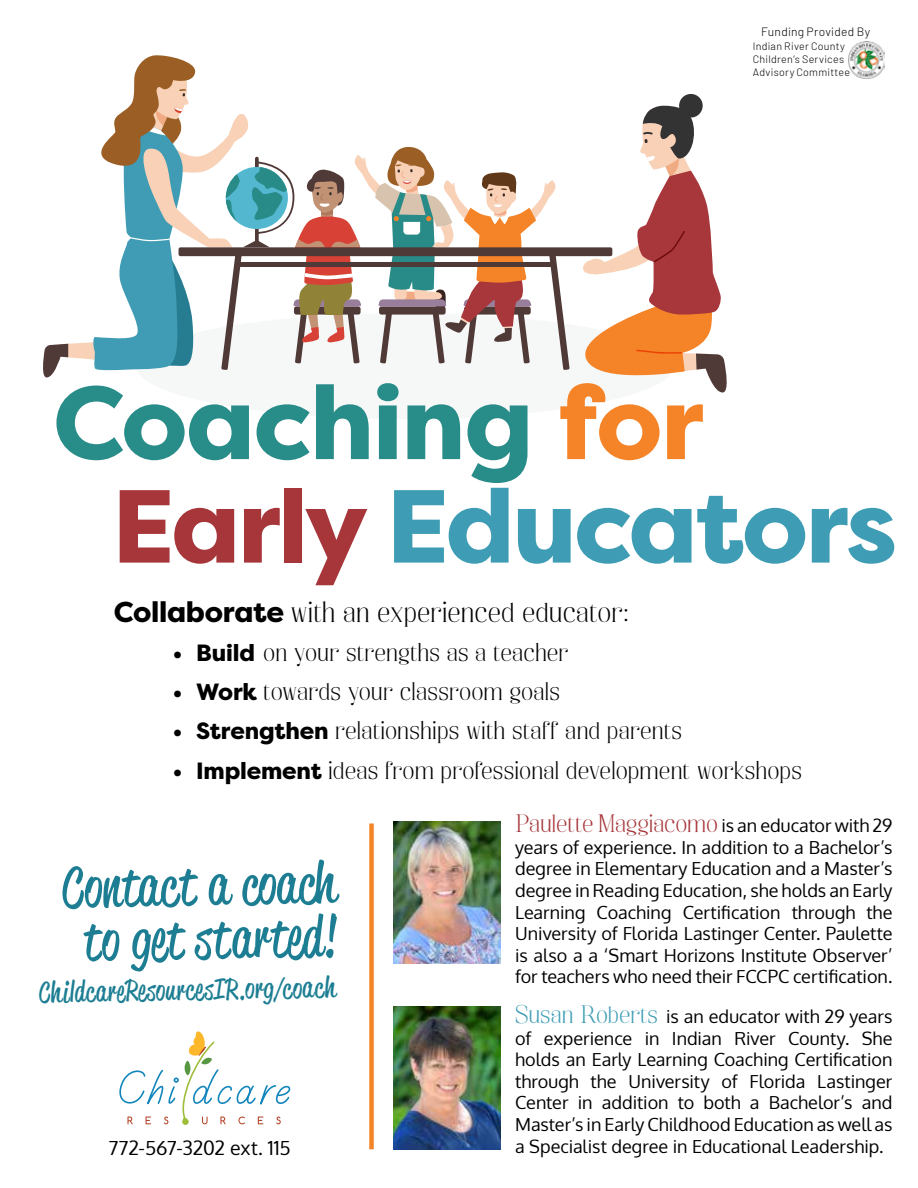
<style>
.page{position:relative;width:918px;height:1188px;background:#fff}
.page>*{position:absolute;margin:0;border:0;box-sizing:border-box;transform-origin:0 0}
.t1{font:800 103.5px/103.5px "Filson Pro";letter-spacing:-.02em;color:#3e9db4}
.t2{font:55.95px/53.6px "Reklame Script";color:#1d7e93;text-align:center}
.t3{font:28.65px "Reklame Script";color:#1d7e93}
.t4{font:20.85px "Palash";color:#000}
.t5{font:19.5px "Oxygen";color:#000}
.t6{font:18.3px "Palash";color:#000}
.t7{font:18px/21.6px "Oxygen";color:#000;text-align:justify}
.t8{font:18px "Palash";letter-spacing:-.01em;color:#a7363b}
.t9{font:300 12px "Barlow";letter-spacing:.02em;color:#000}
.t10{font:300 10.65px/12.9px "Barlow";letter-spacing:.025em;color:#000}
.s1{color:#288c89}
.s2{color:#f58428}
.s3{color:#a7363b}
.s4{font-family:"Filson Pro";font-weight:800;font-size:28.65px}
.s5{font-family:"Filson Pro";font-weight:800;font-size:23.55px}
.s6{font-family:"Oxygen";color:#000}
.s7{font-family:"Palash";color:#3e9db4}
</style>
<div class="page">
<div style="left:136px;top:313px;width:538px;height:106px;background:#f6f7f7;border-radius:50%"></div>
<svg style="left:43px;top:55px;width:684px;height:338px"></svg>
<svg style="left:119px;top:1031px;width:172px;height:94px"></svg>
<img style="left:394px;top:1007px;width:106px;height:142px">
<img style="left:394px;top:821px;width:106px;height:143px">
<img style="left:848px;top:41px;width:37px;height:38px">
<div style="left:369px;top:824px;width:5px;height:325px;background:#f58428"></div>
<p class="t9" style="left:761px;top:24px;width:110px">Funding Provided By</p>
<p class="t10" style="left:753px;top:40px;width:99px">Indian River County<br>Children’s Services<br>Advisory Committee</p>
<h1 class="t1" style="left:112px;top:373px;width:787px;text-indent:-59px"><span class="s1">Coaching</span> <span class="s2">for<br></span><span class="s3">Early</span> Educators</h1>
<p class="t4" style="left:114px;top:603px;width:517px"><span class="s4">Collaborate</span> with an experienced educator:</p>
<p class="t6" style="left:173px;top:644px;width:398px"><span class="s5">• Build</span> on your strengths as a teacher</p>
<p class="t6" style="left:173px;top:683px;width:389px"><span class="s5">• Work</span> towards your classroom goals</p>
<p class="t6" style="left:173px;top:722px;width:511px"><span class="s5">• Strengthen</span> relationships with staff and parents</p>
<p class="t6" style="left:173px;top:762px;width:631px"><span class="s5">• Implement</span> ideas from professional development workshops</p>
<h2 class="t2" style="left:61px;top:860px;width:276px;rotate:-1deg">Contact a coach to get started!</h2>
<h3 class="t3" style="left:39px;top:973px;width:298px;rotate:-1deg">ChildcareResourcesIR.org/coach</h3>
<p class="t5" style="left:108px;top:1135px;width:184px">772-567-3202 ext. 115</p>
<p class="t8" style="left:515px;top:815px;width:379px">Paulette Maggiacomo <span class="s6">is an educator with 29</span></p>
<p class="t7" style="left:515px;top:837px;width:379px">years of experience. In addition to a Bachelor’s degree in Elementary Education and a Master’s degree in Reading Education, she holds an Early Learning Coaching Certification through the University of Florida Lastinger Center. Paulette is also a a ‘Smart Horizons Institute Observer’ for teachers who need their FCCPC certification.</p>
<p class="t7" style="left:515px;top:1006px;width:379px"><span class="s7">Susan Roberts</span> is an educator with 29 years of experience in Indian River County. She holds an Early Learning Coaching Certification through the University of Florida Lastinger Center in addition to both a Bachelor’s and Master’s in Early Childhood Education as well as a Specialist degree in Educational Leadership.</p>
</div>
